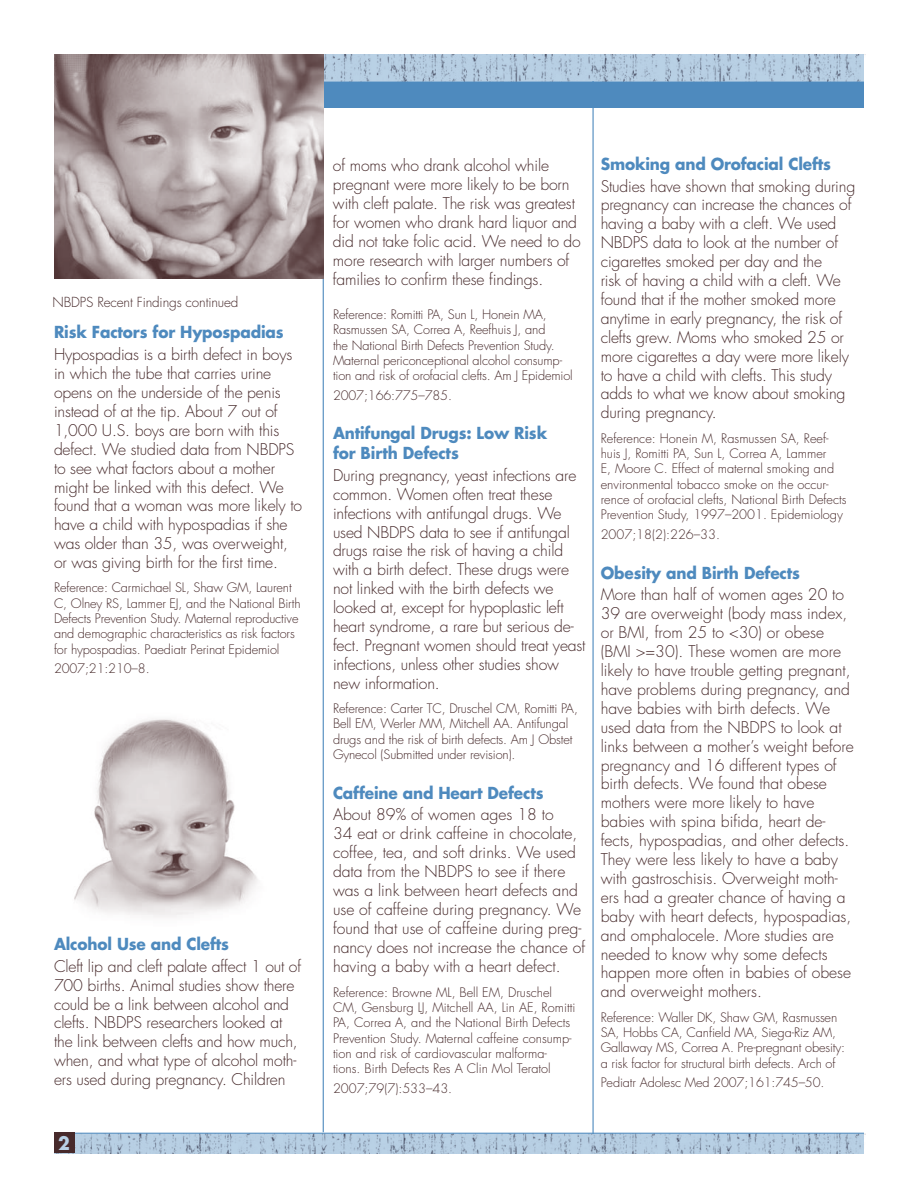
<style>
.page{position:relative;width:918px;height:1188px;background:#fff}
.page>*{position:absolute;margin:0;border:0;box-sizing:border-box;transform-origin:0 0}
.t1{font:700 18px "Futura Std";color:#b8d0e5;scale:.95 1}
.t2{font:700 16.2px/19.8px "Futura Std";letter-spacing:-.01em;color:#4e8abe;scale:.95 1}
.t3{font:300 15.75px/18.9px "Futura Std";letter-spacing:-.01em;color:#472a2b}
.t4{font:300 13.5px "Futura Std";letter-spacing:-.01em;color:#472a2b}
.t5{font:300 12.75px/15.3px "Futura Std";letter-spacing:-.01em;color:#472a2b}
</style>
<div class="page">
<img style="left:74px;top:719px;width:184px;height:198px">
<div style="left:54px;top:54px;width:809px;height:54px;background:#4e8abe"></div>
<img style="left:324px;top:54px;width:541px;height:27px">
<img style="left:75px;top:1134px;width:791px;height:19px">
<hr style="left:323px;top:83px;width:1px;height:1049px;background:#4e8abe">
<hr style="left:592px;top:81px;width:2px;height:1053px;background:#4e8abe">
<hr style="left:54px;top:82px;width:810px;height:1px;background:#4e8abe">
<hr style="left:54px;top:1133px;width:810px;height:1px;background:#4e8abe">
<img style="left:54px;top:54px;width:270px;height:225px">
<div style="left:54px;top:1133px;width:21px;height:20px;background:#472a2b"></div>
<p class="t4" style="left:52px;top:294px;width:187px">NBDPS Recent Findings continued</p>
<p class="t2" style="left:54px;top:322px;width:243px">Risk Factors for Hypospadias</p>
<p class="t3" style="left:54px;top:346px;width:250px">Hypospadias is a birth defect in boys in which the tube that carries urine opens on the underside of the penis instead of at the tip. About 7 out of 1,000 U.S. boys are born with this defect. We studied data from NBDPS to see what factors about a mother might be linked with this defect. We found that a woman was more likely to have a child with hypospadias if she was older than 35, was overweight, or was giving birth for the first time.</p>
<p class="t5" style="left:54px;top:581px;width:248px">Reference: Carmichael SL, Shaw GM, Laurent C, Olney RS, Lammer EJ, and the National Birth Defects Prevention Study. Maternal reproductive and demographic characteristics as risk factors for hypospadias. Paediatr Perinat Epidemiol</p>
<p class="t5" style="left:54px;top:661px;width:97px">2007;21:210–8.</p>
<p class="t2" style="left:54px;top:934px;width:186px">Alcohol Use and Clefts</p>
<p class="t3" style="left:54px;top:957px;width:249px">Cleft lip and cleft palate affect 1 out of 700 births. Animal studies show there could be a link between alcohol and clefts. NBDPS researchers looked at the link between clefts and how much, when, and what type of alcohol moth&shy;ers used during pregnancy. Children</p>
<p class="t1" style="left:58px;top:1131px;width:14px">2</p>
<p class="t3" style="left:333px;top:157px;width:249px">of moms who drank alcohol while pregnant were more likely to be born with cleft palate. The risk was greatest for women who drank hard liquor and did not take folic acid. We need to do more research with larger numbers of families to confirm these findings.</p>
<p class="t5" style="left:333px;top:307px;width:241px">Reference: Romitti PA, Sun L, Honein MA, Rasmussen SA, Correa A, Reefhuis J, and<br>the National Birth Defects Prevention Study.<br>Maternal periconceptional alcohol consump&shy;tion and risk of orofacial clefts. Am J Epidemiol</p>
<p class="t5" style="left:333px;top:388px;width:120px">2007;166:775–785.</p>
<p class="t2" style="left:333px;top:423px;width:227px">Antifungal Drugs: Low Risk for Birth Defects</p>
<p class="t3" style="left:333px;top:466px;width:254px">During pregnancy, yeast infections are common. Women often treat these infections with antifungal drugs. We used NBDPS data to see if antifungal drugs raise the risk of having a child with a birth defect. These drugs were not linked with the birth defects we looked at, except for hypoplastic left heart syndrome, a rare but serious de&shy;fect. Pregnant women should treat yeast infections, unless other studies show new information.</p>
<p class="t5" style="left:333px;top:701px;width:246px">Reference: Carter TC, Druschel CM, Romitti PA, Bell EM, Werler MM, Mitchell AA. Antifungal drugs and the risk of birth defects. Am J Obstet Gynecol (Submitted under revision).</p>
<p class="t2" style="left:333px;top:782px;width:223px">Caffeine and Heart Defects</p>
<p class="t3" style="left:333px;top:806px;width:254px">About 89% of women ages 18 to<br>34 eat or drink caffeine in chocolate, coffee, tea, and soft drinks. We used data from the NBDPS to see if there was a link between heart defects and use of caffeine during pregnancy. We found that use of caffeine during preg&shy;nancy does not increase the chance of having a baby with a heart defect.</p>
<p class="t5" style="left:333px;top:985px;width:244px">Reference: Browne ML, Bell EM, Druschel CM, Gensburg LJ, Mitchell AA, Lin AE, Romitti PA, Correa A, and the National Birth Defects Prevention Study. Maternal caffeine consump&shy;tion and risk of cardiovascular malforma&shy;tions. Birth Defects Res A Clin Mol Teratol</p>
<p class="t5" style="left:333px;top:1081px;width:121px">2007;79(7):533–43.</p>
<p class="t2" style="left:601px;top:153px;width:244px">Smoking and Orofacial Clefts</p>
<p class="t3" style="left:601px;top:177px;width:256px">Studies have shown that smoking during pregnancy can increase the chances of having a baby with a cleft. We used NBDPS data to look at the number of cigarettes smoked per day and the<br>risk of having a child with a cleft. We found that if the mother smoked more anytime in early pregnancy, the risk of clefts grew. Moms who smoked 25 or more cigarettes a day were more likely to have a child with clefts. This study adds to what we know about smoking during pregnancy.</p>
<p class="t5" style="left:601px;top:431px;width:247px">Reference: Honein M, Rasmussen SA, Reef&shy;huis J, Romitti PA, Sun L, Correa A, Lammer<br>E, Moore C. Effect of maternal smoking and environmental tobacco smoke on the occur&shy;rence of orofacial clefts, National Birth Defects Prevention Study, 1997–2001. Epidemiology</p>
<p class="t5" style="left:601px;top:527px;width:121px">2007;18(2):226–33.</p>
<p class="t2" style="left:601px;top:562px;width:211px">Obesity and Birth Defects</p>
<p class="t3" style="left:601px;top:586px;width:255px">More than half of women ages 20 to 39 are overweight (body mass index, or BMI, from 25 to &lt;30) or obese (BMI &gt;=30). These women are more likely to have trouble getting pregnant, have problems during pregnancy, and have babies with birth defects. We used data from the NBDPS to look at links between a mother’s weight before pregnancy and 16 different types of birth defects. We found that obese mothers were more likely to have babies with spina bifida, heart de&shy;fects, hypospadias, and other defects.<br>They were less likely to have a baby with gastroschisis. Overweight moth&shy;ers had a greater chance of having a baby with heart defects, hypospadias, and omphalocele. More studies are needed to know why some defects happen more often in babies of obese and overweight mothers.</p>
<p class="t5" style="left:601px;top:1010px;width:246px">Reference: Waller DK, Shaw GM, Rasmussen SA, Hobbs CA, Canfield MA, Siega-Riz AM, Gallaway MS, Correa A. Pre-pregnant obesity: a risk factor for structural birth defects. Arch of</p>
<p class="t5" style="left:601px;top:1075px;width:225px">Pediatr Adolesc Med 2007;161:745–50.</p>
</div>
